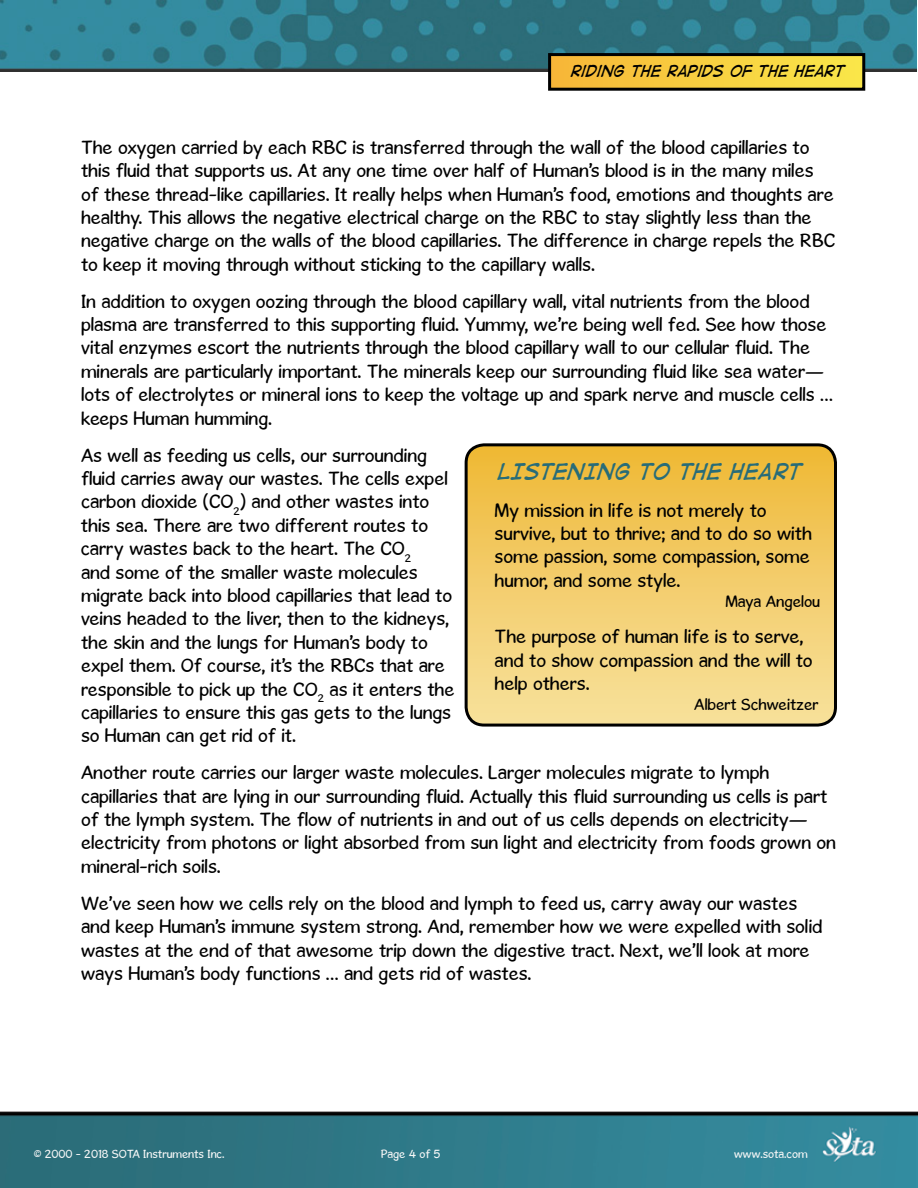
<style>
.page{position:relative;width:918px;height:1188px;background:#fff}
.page>*{position:absolute;margin:0;border:0;box-sizing:border-box;transform-origin:0 0}
.t1{font:italic 21px "Digital Strip";color:#286c78}
.t2{font:19.5px/23.4px "Gosmick Sans";color:#000}
.t3{font:16.5px "Gosmick Sans";color:#000}
.t4{font:italic 15px "Digital Strip";color:#000}
.t5{font:12px "Gosmick Sans";color:#f5f6f6}
</style>
<div class="page">
<img style="left:0;top:0;width:917px;height:72px">
<img style="left:0;top:1111px;width:918px;height:77px">
<div style="left:550px;top:55px;width:314px;height:34px;background:linear-gradient(to right,#f7b638,#fae849)"></div>
<div style="left:548px;top:53px;width:317px;height:38px;border:3px solid #000"></div>
<svg style="left:466px;top:447px;width:367px;height:276px"></svg>
<div style="left:465px;top:443px;width:372px;height:284px;border:3px solid #000;border-radius:18px"></div>
<p class="t4" style="left:571px;top:63px;width:275px">RIDING THE RAPIDS OF THE HEART</p>
<p class="t2" style="left:81px;top:135px;width:756px">The oxygen carried by each RBC is transferred through the wall of the blood capillaries to this fluid that supports us. At any one time over half of Human’s blood is in the many miles of these thread-like capillaries. It really helps when Human’s food, emotions and thoughts are healthy. This allows the negative electrical charge on the RBC to stay slightly less than the negative charge on the walls of the blood capillaries. The difference in charge repels the RBC to keep it moving through without sticking to the capillary walls.</p>
<p class="t2" style="left:81px;top:289px;width:753px">In addition to oxygen oozing through the blood capillary wall, vital nutrients from the blood plasma are transferred to this supporting fluid. Yummy, we’re being well fed. See how those vital enzymes escort the nutrients through the blood capillary wall to our cellular fluid. The minerals are particularly important. The minerals keep our surrounding fluid like sea water— lots of electrolytes or mineral ions to keep the voltage up and spark nerve and muscle cells … keeps Human humming.</p>
<p class="t2" style="left:81px;top:443px;width:375px">As well as feeding us cells, our surrounding fluid carries away our wastes. The cells expel carbon dioxide (CO<sub>2</sub>) and other wastes into this sea. There are two different routes to carry wastes back to the heart. The CO<sub>2<br></sub>and some of the smaller waste molecules migrate back into blood capillaries that lead to veins headed to the liver, then to the kidneys, the skin and the lungs for Human’s body to expel them. Of course, it’s the RBCs that are responsible to pick up the CO<sub>2</sub> as it enters the capillaries to ensure this gas gets to the lungs so Human can get rid of it.</p>
<p class="t2" style="left:81px;top:761px;width:756px">Another route carries our larger waste molecules. Larger molecules migrate to lymph capillaries that are lying in our surrounding fluid. Actually this fluid surrounding us cells is part of the lymph system. The flow of nutrients in and out of us cells depends on electricity— electricity from photons or light absorbed from sun light and electricity from foods grown on mineral-rich soils.</p>
<p class="t2" style="left:81px;top:891px;width:743px">We’ve seen how we cells rely on the blood and lymph to feed us, carry away our wastes and keep Human’s immune system strong. And, remember how we were expelled with solid wastes at the end of that awesome trip down the digestive tract. Next, we’ll look at more ways Human’s body functions … and gets rid of wastes.</p>
<p class="t1" style="left:499px;top:460px;width:305px">LISTENING TO THE HEART</p>
<p class="t2" style="left:495px;top:498px;width:319px">My mission in life is not merely to survive, but to thrive; and to do so with some passion, some compassion, some humor, and some style.</p>
<p class="t3" style="left:725px;top:591px;width:96px">Maya Angelou</p>
<p class="t2" style="left:495px;top:625px;width:320px">The purpose of human life is to serve, and to show compassion and the will to help others.</p>
<p class="t3" style="left:694px;top:694px;width:126px">Albert Schweitzer</p>
<p class="t5" style="left:34px;top:1146px;width:192px">© 2000 - 2018 SOTA Instruments Inc.</p>
<p class="t5" style="left:381px;top:1146px;width:61px">Page 4 of 5</p>
<p class="t5" style="left:734px;top:1146px;width:75px">www.sota.com</p>
</div>
